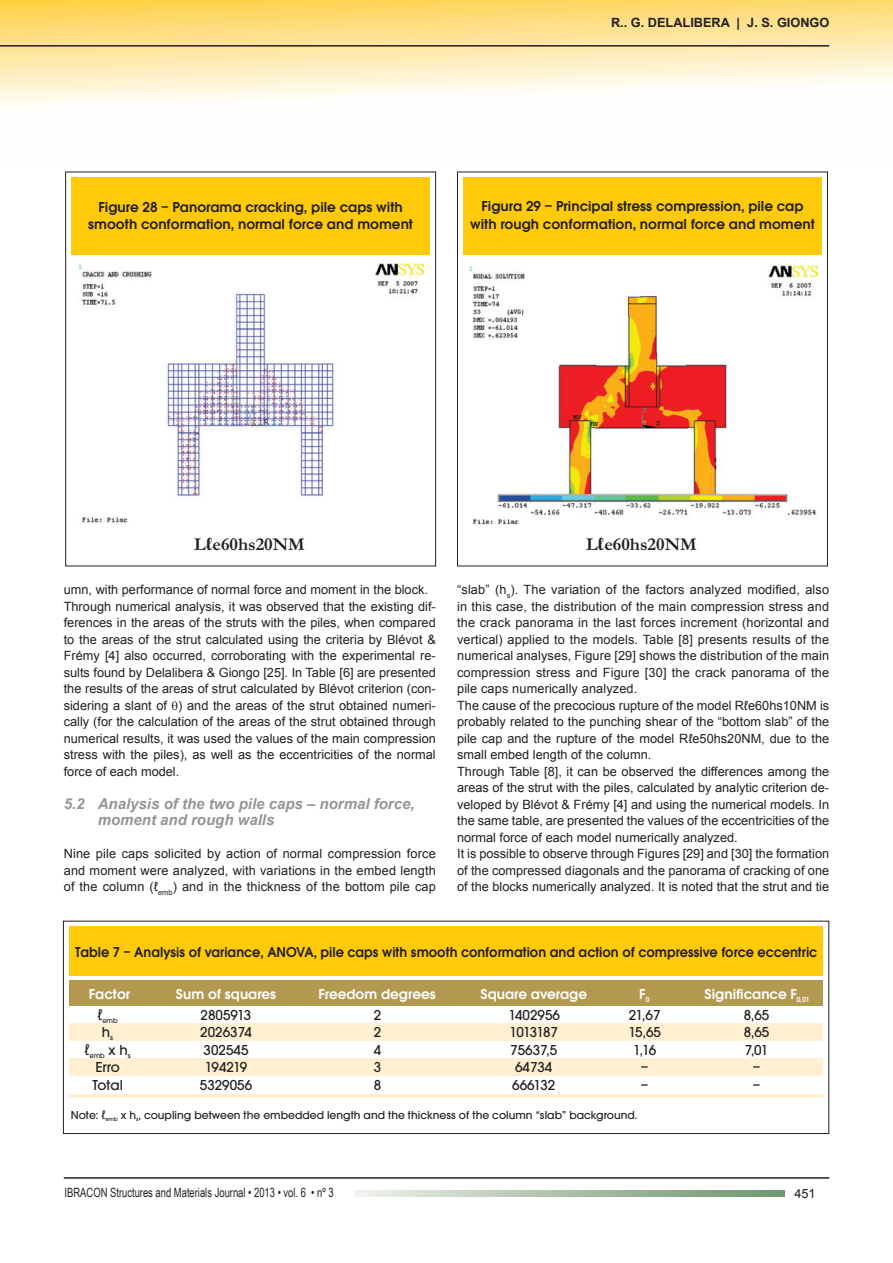
<style>
.page{position:relative;width:893px;height:1263px;background:#fff}
.page>*{position:absolute;margin:0;border:0;box-sizing:border-box;transform-origin:0 0}
.t1{font:700 18.15px "Garamond";color:#231f20}
.t2{font:600 15px/17.5px "Avant Garde ITC";color:#231f20;text-align:center}
.t3{font:15px/17.4px "Avant Garde Md ITC";color:#231f20;text-align:center}
.t4{font:600 15px "Avant Garde ITC";color:#231f20;scale:.95 1}
.t5{font:600 15px "Avant Garde ITC";color:#fff}
.t6{font:italic 700 15px/16.5px "Arial";color:#939598}
.t7{font:12.75px/16.5px "Arial";color:#231f20}
.t8{font:12.75px "Arial Narrow";color:#231f20;scale:.9 1}
.t9{font:700 12.75px "Arial";color:#231f20}
.t10{font:12px "Avant Garde Md ITC";color:#231f20}
.t11{font:7.5px "Avant Garde Md ITC";color:#231f20}
.t12{font:6px "Avant Garde Md ITC";color:#231f20}
.s1{font-family:"Arial"}
</style>
<div class="page">
<svg style="left:0;top:0;width:893px;height:105px"></svg>
<hr style="left:64px;top:1177px;width:765px;height:2px;background:#231f20">
<hr style="left:0;top:45px;width:829px;height:2px;background:#231f20">
<svg style="left:354px;top:1190px;width:431px;height:6px;background:#acc0aa"></svg>
<div style="left:65px;top:172px;width:371px;height:394px;border:1px solid #231f20"></div>
<div style="left:71px;top:177px;width:359px;height:78px;background:#feca0a"></div>
<img style="left:78px;top:264px;width:345px;height:259px">
<div style="left:63px;top:921px;width:766px;height:213px;border:1px solid #231f20"></div>
<div style="left:70px;top:1023px;width:753px;height:18px;background:#fef0d0"></div>
<div style="left:70px;top:1058px;width:753px;height:17px;background:#fef0d0"></div>
<hr style="left:70px;top:1094px;width:753px;height:3px;background:#fef0d0">
<div style="left:70px;top:926px;width:753px;height:50px;background:#feca0a"></div>
<div style="left:70px;top:980px;width:753px;height:26px;background:#b39950"></div>
<div style="left:457px;top:172px;width:371px;height:394px;border:1px solid #231f20"></div>
<div style="left:463px;top:177px;width:359px;height:78px;background:#feca0a"></div>
<img style="left:469px;top:265px;width:348px;height:260px">
<p class="t9" style="left:611px;top:15px;width:220px">R.. G. DELALIBERA | J. S. GIONGO</p>
<p class="t2" style="left:88px;top:198px;width:326px">Figure 28 – Panorama cracking, pile caps with smooth conformation, normal force and moment</p>
<p class="t2" style="left:470px;top:197px;width:346px">Figura 29 – Principal stress compression, pile cap with rough conformation, normal force and moment</p>
<h1 class="t1" style="left:194px;top:532px;width:112px">Lℓe60hs20NM</h1>
<p class="t7" style="left:64px;top:582px;width:374px">umn, with performance of normal force and moment in the block.<br>Through numerical analysis, it was observed that the existing dif&shy;ferences in the areas of the struts with the piles, when compared to the areas of the strut calculated using the criteria by Blévot &amp; Frémy [4] also occurred, corroborating with the experimental re&shy;sults found by Delalibera &amp; Giongo [25]. In Table [6] are presented the results of the areas of strut calculated by Blévot criterion (con&shy;sidering a slant of ❑) and the areas of the strut obtained numeri&shy;cally (for the calculation of the areas of the strut obtained through numerical results, it was used the values of the main compression stress with the piles), as well as the eccentricities of the normal force of each model.</p>
<p class="t6" style="left:98px;top:796px;width:318px;text-indent:-34px">5.2 Analysis of the two pile caps – normal force, moment and rough walls</p>
<p class="t7" style="left:64px;top:846px;width:374px;text-align:justify">Nine pile caps solicited by action of normal compression force and moment were analyzed, with variations in the embed length of the column (ℓ<sub>emb</sub>) and in the thickness of the bottom pile cap</p>
<h1 class="t1" style="left:586px;top:532px;width:112px">Lℓe60hs20NM</h1>
<p class="t7" style="left:457px;top:582px;width:374px">“slab” (h<sub>s</sub>). The variation of the factors analyzed modified, also in this case, the distribution of the main compression stress and the crack panorama in the last forces increment (horizontal and vertical) applied to the models. Table [8] presents results of the numerical analyses, Figure [29] shows the distribution of the main compression stress and Figure [30] the crack panorama of the pile caps numerically analyzed.<br>The cause of the precocious rupture of the model Rℓe60hs10NM is probably related to the punching shear of the “bottom slab” of the pile cap and the rupture of the model Rℓe50hs20NM, due to the small embed length of the column.<br>Through Table [8], it can be observed the differences among the areas of the strut with the piles, calculated by analytic criterion de&shy;veloped by Blévot &amp; Frémy [4] and using the numerical models. In the same table, are presented the values of the eccentricities of the normal force of each model numerically analyzed.<br>It is possible to observe through Figures [29] and [30] the formation of the compressed diagonals and the panorama of cracking of one of the blocks numerically analyzed. It is noted that the strut and tie</p>
<p class="t4" style="left:75px;top:943px;width:783px">Table 7 – Analysis of variance, ANOVA, pile caps with smooth conformation and action of compressive force eccentric</p>
<p class="t5" style="left:89px;top:985px;width:43px">Factor</p>
<p class="t5" style="left:176px;top:985px;width:102px">Sum of squares</p>
<p class="t5" style="left:318px;top:985px;width:119px">Freedom degrees</p>
<p class="t5" style="left:480px;top:985px;width:108px">Square average</p>
<p class="t5" style="left:639px;top:985px;width:12px">F<sub>0</sub></p>
<p class="t5" style="left:704px;top:985px;width:107px">Significance F<sub>0,01</sub></p>
<p class="t11" style="left:97px;top:1016px;width:22px"><sup>ℓ</sup>emb</p>
<p class="t3" style="left:102px;top:1024px;width:13px">h<sub>s</sub></p>
<p class="t11" style="left:85px;top:1051px;width:48px"><sup>ℓ</sup>emb <sup>x</sup> <sup>h</sup>s</p>
<p class="t3" style="left:92px;top:1058px;width:32px;text-align:left">Erro<br>Total</p>
<p class="t3" style="left:200px;top:1006px;width:54px">2805913<br>2026374<br>302545<br>194219<br>5329056</p>
<p class="t3" style="left:508px;top:1006px;width:53px">1402956<br>1013187<br>75637,5<br>64734<br>666132</p>
<p class="t3" style="left:374px;top:1006px;width:9px;text-align:justify">2<br>2<br>4<br>3<br>8</p>
<p class="t3" style="left:628px;top:1006px;width:34px">21,67<br>15,65<br>1,16 –<br>–</p>
<p class="t3" style="left:744px;top:1006px;width:27px">8,65<br>8,65<br>7,01 –<br>–</p>
<p class="t10" style="left:71px;top:1108px;width:36px">Note: <span class="s1">ℓ</span></p>
<p class="t10" style="left:121px;top:1108px;width:518px">x h , coupling between the embedded length and the thickness of the column “slab” background.</p>
<p class="t12" style="left:105px;top:1115px;width:14px">emb</p>
<p class="t12" style="left:136px;top:1115px;width:4px">s</p>
<p class="t8" style="left:65px;top:1183px;width:300px">IBRACON Structures and Materials Journal • 2013 • vol. 6 • nº 3</p>
<p class="t7" style="left:794px;top:1185px;width:23px">451</p>
</div>
